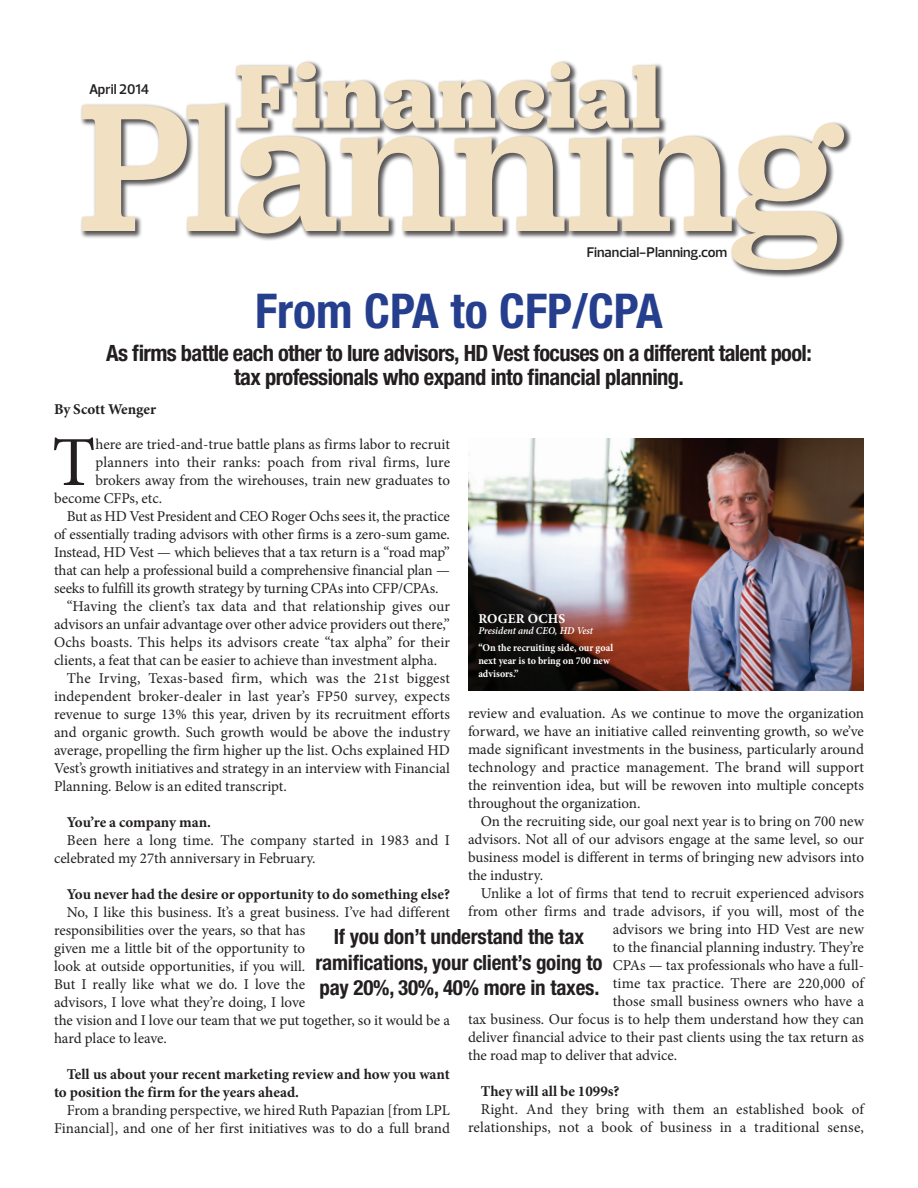
<style>
.page{position:relative;width:918px;height:1188px;background:#fff}
.page>*{position:absolute;margin:0;border:0;box-sizing:border-box;transform-origin:0 0}
.t1{font:70.35px "Minion Pro";color:#231f20}
.t2{font:700 condensed 48px "Helvetica Neue LT Std";color:#253f8e}
.t3{font:700 condensed 22.5px/24px "Helvetica Neue LT Std";letter-spacing:-.03em;color:#231f20;text-align:center}
.t4{font:700 condensed 21px/25.5px "Helvetica Neue LT Std";letter-spacing:-.01em;color:#231f20;text-align:center}
.t5{font:15px/18px "Minion Pro";color:#231f20}
.t6{font:700 15px/18px "Minion Pro";color:#231f20}
.t7{font:600 14.25px "Prelo";color:#231f20}
.t8{font:700 13.5px "Minion Pro";letter-spacing:.01em;color:#fff}
.t9{font:700 10.5px/12.6px "Minion Pro";color:#fff;scale:.95 1}
.t10{font:italic 600 10.5px "Minion Pro";color:#fff;scale:.95 1}
</style>
<div class="page">
<svg style="left:82px;top:103px;width:762px;height:167px"></svg>
<svg style="left:237px;top:62px;width:422px;height:67px"></svg>
<img style="left:468px;top:438px;width:396px;height:253px">
<p class="t7" style="left:89px;top:81px;width:62px">April 2014</p>
<p class="t7" style="left:587px;top:243px;width:142px">Financial-Planning.com</p>
<h2 class="t2" style="left:255px;top:282px;width:409px">From CPA to CFP/CPA</h2>
<h3 class="t3" style="left:106px;top:341px;width:707px">As firms battle each other to lure advisors, HD Vest focuses on a different talent pool: tax professionals who expand into financial planning.</h3>
<p class="t6" style="left:54px;top:400px;width:104px">By Scott Wenger</p>
<h1 class="t1" style="left:52px;top:415px;width:45px">T</h1>
<p class="t5" style="left:95px;top:435px;width:356px">here are tried-and-true battle plans as firms labor to recruit</p>
<p class="t5" style="left:95px;top:453px;width:356px">planners into their ranks: poach from rival firms, lure</p>
<p class="t5" style="left:95px;top:471px;width:356px">brokers away from the wirehouses, train new graduates to</p>
<p class="t5" style="left:54px;top:489px;width:110px">become CFPs, etc.</p>
<p class="t5" style="left:67px;top:507px;width:385px">But as HD Vest President and CEO Roger Ochs sees it, the practice</p>
<p class="t5" style="left:54px;top:525px;width:398px">of essentially trading advisors with other firms is a zero-sum game.</p>
<p class="t5" style="left:54px;top:543px;width:397px">Instead, HD Vest — which believes that a tax return is a “road map”</p>
<p class="t5" style="left:54px;top:561px;width:397px">that can help a professional build a comprehensive financial plan —</p>
<p class="t5" style="left:54px;top:579px;width:386px">seeks to fulfill its growth strategy by turning CPAs into CFP/CPAs.</p>
<p class="t5" style="left:67px;top:597px;width:385px">“Having the client’s tax data and that relationship gives our</p>
<p class="t5" style="left:54px;top:615px;width:397px">advisors an unfair advantage over other advice providers out there,”</p>
<p class="t5" style="left:54px;top:633px;width:398px">Ochs boasts. This helps its advisors create “tax alpha” for their</p>
<p class="t5" style="left:54px;top:651px;width:385px">clients, a feat that can be easier to achieve than investment alpha.</p>
<p class="t5" style="left:67px;top:669px;width:385px">The Irving, Texas-based firm, which was the 21st biggest</p>
<p class="t5" style="left:54px;top:687px;width:398px">independent broker-dealer in last year’s FP50 survey, expects</p>
<p class="t5" style="left:54px;top:705px;width:398px">revenue to surge 13% this year, driven by its recruitment efforts</p>
<p class="t5" style="left:54px;top:723px;width:398px">and organic growth. Such growth would be above the industry</p>
<p class="t5" style="left:54px;top:741px;width:398px">average, propelling the firm higher up the list. Ochs explained HD</p>
<p class="t5" style="left:54px;top:759px;width:397px">Vest’s growth initiatives and strategy in an interview with Financial</p>
<p class="t5" style="left:54px;top:777px;width:234px">Planning. Below is an edited transcript.</p>
<p class="t6" style="left:67px;top:813px;width:146px">You’re a company man.</p>
<p class="t5" style="left:54px;top:831px;width:397px;text-indent:13px">Been here a long time. The company started in 1983 and I celebrated my 27th anniversary in February.</p>
<p class="t6" style="left:67px;top:885px;width:385px">You never had the desire or opportunity to do something else?</p>
<p class="t5" style="left:54px;top:903px;width:398px;text-indent:13px">No, I like this business. It’s a great business. I’ve had different responsibilities over the years, so that has<br>given me a little bit of the opportunity to<br>look at outside opportunities, if you will.<br>But I really like what we do. I love the<br>advisors, I love what they’re doing, I love<br>the vision and I love our team that we put together, so it would be a hard place to leave.</p>
<p class="t6" style="left:54px;top:1065px;width:397px;text-indent:13px">Tell us about your recent marketing review and how you want to position the firm for the years ahead.</p>
<p class="t5" style="left:54px;top:1101px;width:398px;text-align:right">From a branding perspective, we hired Ruth Papazian [from LPL<br>Financial], and one of her first initiatives was to do a full brand</p>
<p class="t8" style="left:478px;top:610px;width:88px">ROGER OCHS</p>
<p class="t10" style="left:478px;top:624px;width:122px">President and CEO, HD Vest</p>
<p class="t9" style="left:478px;top:642px;width:144px">“On the recruiting side, our goal next year is to bring on 700 new advisors.”</p>
<p class="t5" style="left:468px;top:705px;width:398px;text-align:justify">review and evaluation. As we continue to move the organization forward, we have an initiative called reinventing growth, so we’ve made significant investments in the business, particularly around technology and practice management. The brand will support the reinvention idea, but will be rewoven into multiple concepts throughout the organization.</p>
<p class="t5" style="left:468px;top:813px;width:398px;text-align:justify;text-indent:13px">On the recruiting side, our goal next year is to bring on 700 new advisors. Not all of our advisors engage at the same level, so our business model is different in terms of bringing new advisors into the industry.</p>
<p class="t5" style="left:481px;top:885px;width:385px">Unlike a lot of firms that tend to recruit experienced advisors</p>
<p class="t5" style="left:468px;top:903px;width:398px">from other firms and trade advisors, if you will, most of the</p>
<p class="t5" style="left:613px;top:921px;width:253px">advisors we bring into HD Vest are new</p>
<p class="t5" style="left:613px;top:939px;width:253px">to the financial planning industry. They’re</p>
<p class="t5" style="left:613px;top:957px;width:253px">CPAs — tax professionals who have a full-</p>
<p class="t5" style="left:613px;top:975px;width:253px">time tax practice. There are 220,000 of</p>
<p class="t5" style="left:613px;top:993px;width:253px">those small business owners who have a</p>
<p class="t5" style="left:468px;top:1011px;width:398px">tax business. Our focus is to help them understand how they can</p>
<p class="t5" style="left:468px;top:1029px;width:398px">deliver financial advice to their past clients using the tax return as</p>
<p class="t5" style="left:468px;top:1047px;width:211px">the road map to deliver that advice.</p>
<p class="t6" style="left:481px;top:1082px;width:140px">They will all be 1099s?</p>
<p class="t5" style="left:468px;top:1101px;width:397px;text-align:right">Right. And they bring with them an established book of relationships, not a book of business in a traditional sense,</p>
<h3 class="t4" style="left:315px;top:924px;width:289px">If you don’t understand the tax ramifications, your client’s going to pay 20%, 30%, 40% more in taxes.</h3>
</div>
